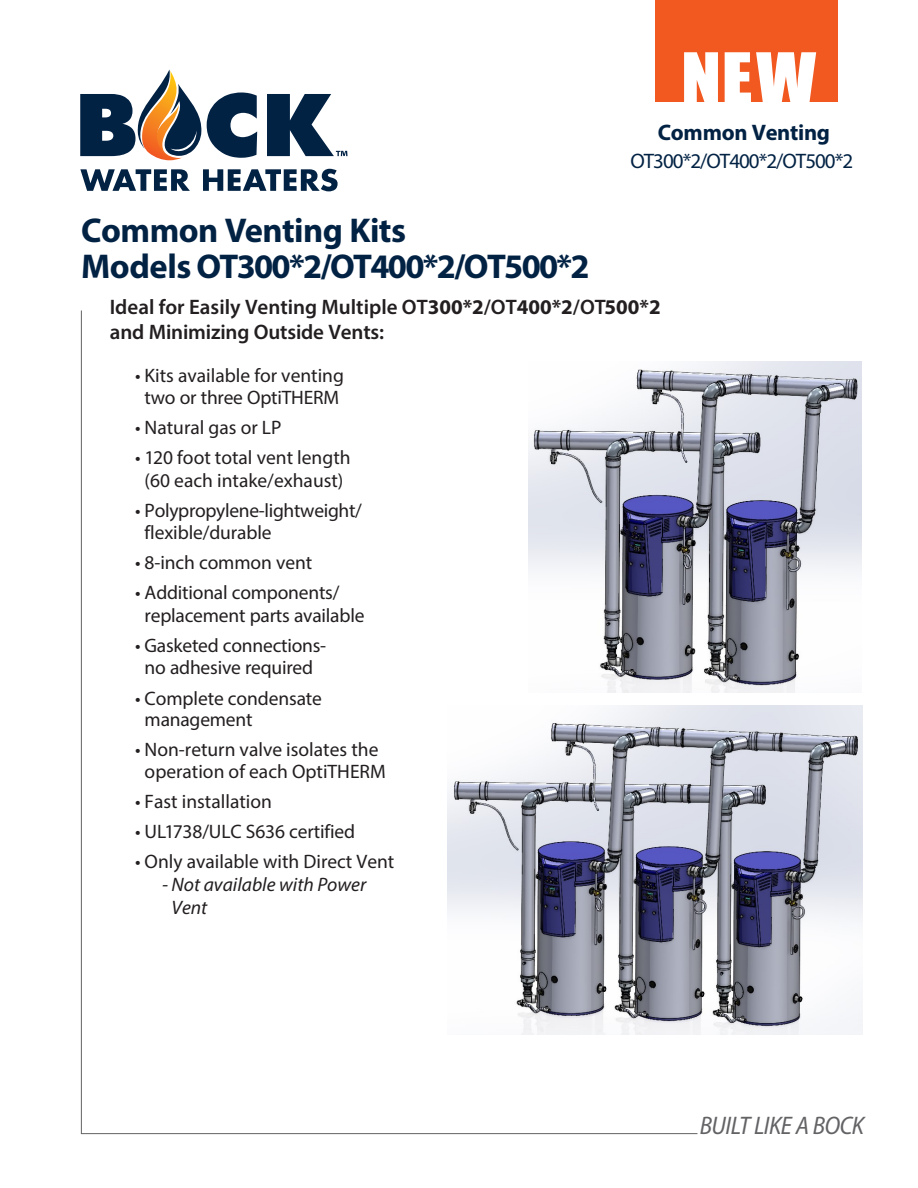
<style>
.page{position:relative;width:918px;height:1188px;background:#fff}
.page>*{position:absolute;margin:0;border:0;box-sizing:border-box;transform-origin:0 0}
.t1{font:63.75px "Impact";color:#fff;scale:1.16 1}
.t2{font:700 34.5px/35.8px "Myriad Pro";letter-spacing:-.015em;color:#022244}
.t3{font:italic semi-condensed 25.5px "Myriad Pro";letter-spacing:-.02em;color:#636366}
.t4{font:700 22.5px "Myriad Pro";letter-spacing:-.015em;color:#022244}
.t5{font:600 21px/25.2px "Myriad Pro";color:#231f20}
.t6{font:21px "Myriad Pro";letter-spacing:-.045em;color:#022244}
.t7{font:19.5px/22.5px "Myriad Pro";letter-spacing:-.005em;color:#231f20;text-align:center}
.t8{font:italic 19.5px/23.4px "Myriad Pro";color:#231f20}
.s1{font-weight:700}
</style>
<div class="page">
<svg style="left:80px;top:169px;width:258px;height:22px"></svg>
<div style="left:656px;top:0;width:182px;height:102px;background:#f15921"></div>
<svg style="left:80px;top:69px;width:268px;height:91px"></svg>
<img style="left:529px;top:362px;width:333px;height:330px">
<img style="left:447px;top:706px;width:415px;height:329px">
<h2 class="t2" style="left:81px;top:211px;width:510px">Common Venting Kits<br>Models OT300*2/OT400*2/OT500*2</h2>
<h1 class="t1" style="left:681px;top:28px;width:118px">NEW</h1>
<p class="t4" style="left:658px;top:118px;width:174px">Common Venting</p>
<p class="t6" style="left:630px;top:148px;width:224px">OT300*2/OT400*2/OT500*2</p>
<p class="t5" style="left:110px;top:293px;width:552px">Ideal for Easily Venting Multiple OT<span class="s1">300*2</span>/OT<span class="s1">400*2</span>/OT<span class="s1">500*2 </span>and Minimizing Outside Vents:</p>
<p class="t7" style="left:135px;top:363px;width:211px">• Kits available for venting two or three OptiTHERM</p>
<p class="t7" style="left:135px;top:416px;width:148px">• Natural gas or LP</p>
<p class="t7" style="left:135px;top:446px;width:217px">• 120 foot total vent length (60 each intake/exhaust)</p>
<p class="t7" style="left:145px;top:499px;width:219px;text-align:left;text-indent:-10px">• Polypropylene-lightweight/ flexible/durable</p>
<p class="t7" style="left:135px;top:551px;width:179px">• 8-inch common vent</p>
<p class="t7" style="left:145px;top:581px;width:221px;text-align:left;text-indent:-10px">• Additional components/ replacement parts available</p>
<p class="t7" style="left:135px;top:634px;width:193px">• Gasketed connections&shy;no adhesive required</p>
<p class="t7" style="left:145px;top:687px;width:179px;line-height:21.8px;text-align:left;text-indent:-10px">• Complete condensate management</p>
<p class="t7" style="left:135px;top:739px;width:252px;line-height:21.8px">• Non-return valve isolates the operation of each OptiTHERM</p>
<p class="t7" style="left:135px;top:790px;width:138px">• Fast installation</p>
<p class="t7" style="left:135px;top:820px;width:222px">• UL1738/ULC S636 certified</p>
<p class="t7" style="left:135px;top:850px;width:261px">• Only available with Direct Vent</p>
<p class="t8" style="left:172px;top:872px;width:196px;text-indent:-10px">- Not available with Power<br>Vent</p>
<h3 class="t3" style="left:700px;top:1110px;width:166px">BUILT LIKE A BOCK</h3>
</div>
